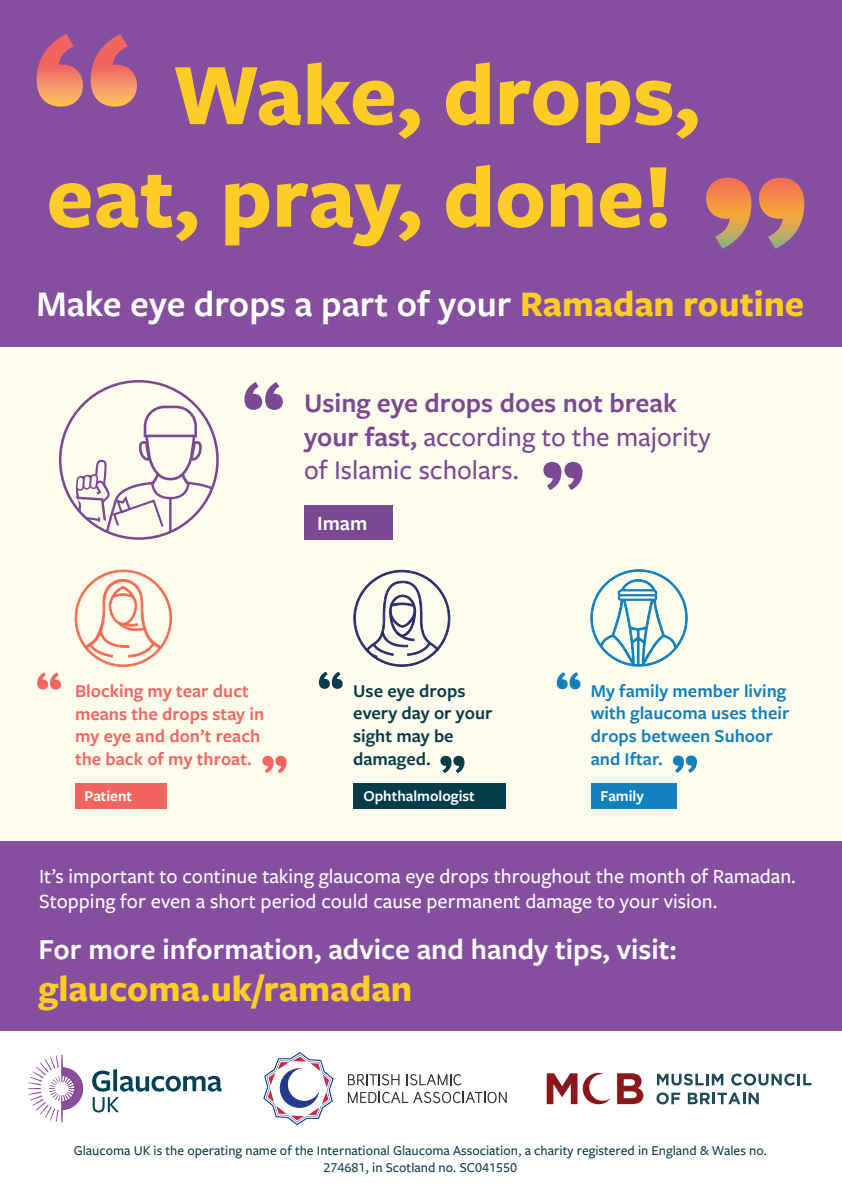
<style>
.page{position:relative;width:842px;height:1191px;background:#fff}
.page>*{position:absolute;margin:0;border:0;box-sizing:border-box;transform-origin:0 0}
.t1{font:700 38px "Freight Sans Pro";color:#fecc26}
.t2{font:600 37.5px "Freight Sans Pro";color:#fff}
.t3{font:600 30px "Freight Sans Pro";color:#fff}
.t4{font:500 28px/33.6px "Freight Sans Pro";color:#7b4893}
.t5{font:500 21px/25.2px "Freight Sans Pro";color:#fff}
.t6{font:600 21px "Freight Sans Pro";color:#fff}
.t7{font:600 18.8px/22.6px "Freight Sans Pro";color:#f16560}
.t8{font:600 18.8px/22.6px "Freight Sans Pro";color:#1280bd}
.t9{font:600 18.8px/22.6px "Freight Sans Pro";color:#073c4a}
.t10{font:600 15.7px "Freight Sans Pro";color:#fff}
.t11{font:500 14px/16.8px "Freight Sans Pro";color:#073c4a;text-align:center}
.s1{font-weight:700;color:#fecc26}
.s2{font-weight:600}
</style>
<div class="page">
<div style="left:0;top:320px;width:842px;height:553px;background:#fefced"></div>
<div style="left:0;top:0;width:842px;height:347px;background:#854f9f"></div>
<div style="left:0;top:841px;width:842px;height:189px;background:#854f9f"></div>
<svg style="left:353px;top:570px;width:97px;height:97px"></svg>
<svg style="left:319px;top:671px;width:24px;height:18px"></svg>
<svg style="left:440px;top:756px;width:24px;height:17px"></svg>
<div style="left:354px;top:783px;width:152px;height:25px;background:#073c4a"></div>
<div style="left:591px;top:783px;width:86px;height:25px;background:#1280bd"></div>
<svg style="left:75px;top:569px;width:97px;height:98px"></svg>
<div style="left:75px;top:783px;width:92px;height:25px;background:#f16560"></div>
<svg style="left:37px;top:672px;width:24px;height:17px"></svg>
<svg style="left:262px;top:756px;width:25px;height:17px"></svg>
<div style="left:304px;top:505px;width:88px;height:35px;background:#7b4893"></div>
<svg style="left:543px;top:462px;width:39px;height:28px"></svg>
<svg style="left:244px;top:382px;width:39px;height:28px"></svg>
<svg style="left:557px;top:672px;width:23px;height:17px"></svg>
<svg style="left:673px;top:755px;width:24px;height:18px"></svg>
<svg style="left:759px;top:178px;width:45px;height:71px"></svg>
<svg style="left:706px;top:178px;width:45px;height:71px"></svg>
<svg style="left:175px;top:67px;width:126px;height:59px"></svg>
<svg style="left:308px;top:62px;width:112px;height:77px"></svg>
<svg style="left:446px;top:62px;width:44px;height:63px"></svg>
<svg style="left:500px;top:81px;width:78px;height:44px"></svg>
<svg style="left:586px;top:81px;width:112px;height:62px"></svg>
<svg style="left:49px;top:175px;width:148px;height:66px"></svg>
<svg style="left:225px;top:183px;width:44px;height:62px"></svg>
<svg style="left:277px;top:183px;width:143px;height:63px"></svg>
<svg style="left:446px;top:165px;width:44px;height:63px"></svg>
<svg style="left:498px;top:183px;width:45px;height:45px"></svg>
<svg style="left:551px;top:183px;width:41px;height:44px"></svg>
<svg style="left:600px;top:183px;width:41px;height:45px"></svg>
<svg style="left:649px;top:167px;width:18px;height:61px"></svg>
<svg style="left:37px;top:34px;width:46px;height:73px"></svg>
<svg style="left:91px;top:34px;width:46px;height:73px"></svg>
<svg style="left:59px;top:380px;width:160px;height:160px"></svg>
<svg style="left:590px;top:569px;width:98px;height:97px"></svg>
<svg style="left:92px;top:1069px;width:130px;height:22px"></svg>
<svg style="left:93px;top:1097px;width:26px;height:15px"></svg>
<svg style="left:28px;top:1054px;width:55px;height:68px"></svg>
<svg style="left:348px;top:1074px;width:51px;height:11px"></svg>
<svg style="left:407px;top:1074px;width:55px;height:11px"></svg>
<svg style="left:348px;top:1091px;width:159px;height:12px"></svg>
<svg style="left:263px;top:1052px;width:71px;height:73px"></svg>
<svg style="left:617px;top:1073px;width:26px;height:31px"></svg>
<svg style="left:547px;top:1072px;width:64px;height:33px"></svg>
<svg style="left:657px;top:1073px;width:66px;height:12px"></svg>
<svg style="left:731px;top:1073px;width:80px;height:12px"></svg>
<svg style="left:656px;top:1092px;width:24px;height:12px"></svg>
<svg style="left:688px;top:1092px;width:71px;height:12px"></svg>
<h2 class="t2" style="left:36px;top:278px;width:769px">Make eye drops a part of your <span class="s1">Ramadan routine</span></h2>
<h3 class="t4" style="left:304px;top:385px;width:408px"><span class="s2">Using eye drops does not break your fast,</span> according to the majority of Islamic scholars.</h3>
<p class="t6" style="left:317px;top:508px;width:52px">Imam</p>
<p class="t7" style="left:75px;top:679px;width:191px">Blocking my tear duct means the drops stay in my eye and don’t reach the back of my throat.</p>
<p class="t10" style="left:85px;top:785px;width:49px">Patient</p>
<p class="t8" style="left:591px;top:678px;width:200px">My family member living with glaucoma uses their drops between Suhoor and Iftar.</p>
<p class="t9" style="left:353px;top:678px;width:141px">Use eye drops every day or your sight may be damaged.</p>
<p class="t10" style="left:363px;top:785px;width:113px">Ophthalmologist</p>
<p class="t10" style="left:600px;top:785px;width:45px">Family</p>
<p class="t5" style="left:39px;top:862px;width:758px">It’s important to continue taking glaucoma eye drops throughout the month of Ramadan.<br>Stopping for even a short period could cause permanent damage to your vision.</p>
<h3 class="t3" style="left:38px;top:928px;width:640px">For more information, advice and handy tips, visit:</h3>
<h1 class="t1" style="left:38px;top:962px;width:375px">glaucoma.uk/ramadan</h1>
<p class="t11" style="left:74px;top:1141px;width:695px">Glaucoma UK is the operating name of the International Glaucoma Association, a charity registered in England &amp; Wales no.<br>274681, in Scotland no. SC041550</p>
</div>
